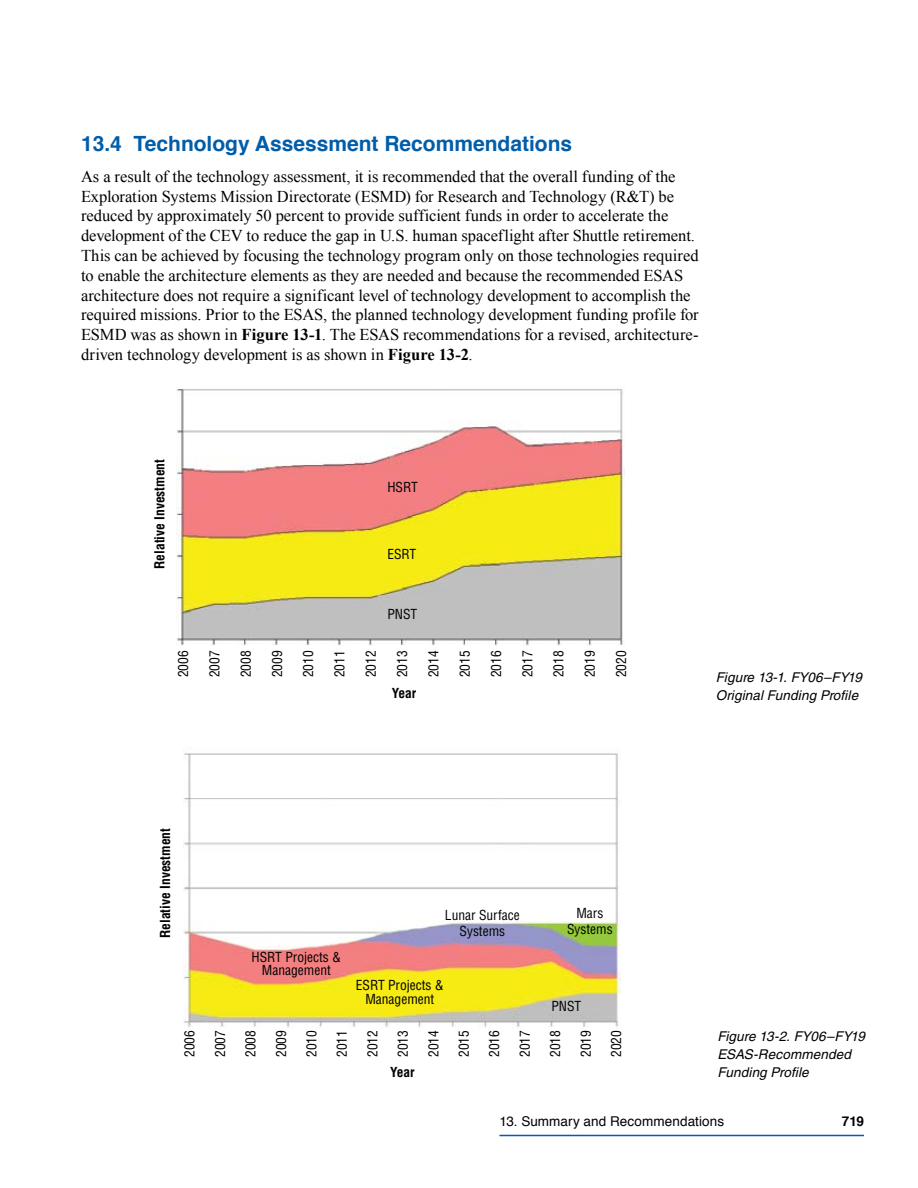
<style>
.page{position:relative;width:918px;height:1188px;background:#fff}
.page>*{position:absolute;margin:0;border:0;box-sizing:border-box;transform-origin:0 0}
.Sub_1{font:700 21px "Helvetica";color:#005daa}
.Body_no_indent{font:16.5px/19.8px "Times New Roman";letter-spacing:-.005em;color:#000}
.t1{font:condensed 13.5px/13.5px "Helvetica";color:#000;text-align:center}
.Table__Fig__titles{font:italic 13.5px/18px "Helvetica";letter-spacing:.005em;color:#000}
.t2{font:700 condensed 13.5px "Helvetica";color:#000}
.t3{font:13.5px "Helvetica";letter-spacing:.005em;color:#000}
.t4{font:700 13.5px "Helvetica";color:#000}
.s1{font-weight:700}
</style>
<div class="page">
<hr style="left:500px;top:1135px;width:364px;height:1px;background:#005daa">
<img style="left:176px;top:389px;width:449px;height:257px">
<img style="left:184px;top:753px;width:437px;height:274px">
<p class="Sub_1" style="left:81px;top:129px;width:493px">13.4 Technology Assessment Recommendations</p>
<p class="Body_no_indent" style="left:81px;top:166px;width:619px">As a result of the technology assessment, it is recommended that the overall funding of the Exploration Systems Mission Directorate (ESMD) for Research and Technology (R&amp;T) be reduced by approximately 50 percent to provide sufficient funds in order to accelerate the development of the CEV to reduce the gap in U.S. human spaceflight after Shuttle retirement.<br>This can be achieved by focusing the technology program only on those technologies required to enable the architecture elements as they are needed and because the recommended ESAS architecture does not require a significant level of technology development to accomplish the required missions. Prior to the ESAS, the planned technology development funding profile for ESMD was as shown in <span class="s1">Figure 13-1</span>. The ESAS recommendations for a revised, architecture&shy;driven technology development is as shown in <span class="s1">Figure 13-2</span>.</p>
<p class="t2" style="left:151px;top:569px;width:111px;rotate:-90deg">Relative Investment</p>
<p class="t1" style="left:387px;top:480px;width:32px">HSRT</p>
<p class="t1" style="left:387px;top:548px;width:31px">ESRT</p>
<p class="t1" style="left:387px;top:607px;width:32px">PNST</p>
<p class="t1" style="left:176px;top:677px;width:28px;rotate:-90deg">2006</p>
<p class="t1" style="left:208px;top:677px;width:28px;rotate:-90deg">2007</p>
<p class="t1" style="left:239px;top:677px;width:28px;rotate:-90deg">2008</p>
<p class="t1" style="left:270px;top:677px;width:28px;rotate:-90deg">2009</p>
<p class="t1" style="left:302px;top:677px;width:28px;rotate:-90deg">2010</p>
<p class="t1" style="left:333px;top:677px;width:28px;rotate:-90deg">2011</p>
<p class="t1" style="left:364px;top:677px;width:28px;rotate:-90deg">2012</p>
<p class="t1" style="left:395px;top:677px;width:28px;rotate:-90deg">2013</p>
<p class="t1" style="left:427px;top:677px;width:28px;rotate:-90deg">2014</p>
<p class="t1" style="left:458px;top:677px;width:28px;rotate:-90deg">2015</p>
<p class="t1" style="left:489px;top:677px;width:28px;rotate:-90deg">2016</p>
<p class="t1" style="left:521px;top:677px;width:28px;rotate:-90deg">2017</p>
<p class="t1" style="left:552px;top:677px;width:28px;rotate:-90deg">2018</p>
<p class="t1" style="left:583px;top:677px;width:28px;rotate:-90deg">2019</p>
<p class="t1" style="left:614px;top:677px;width:28px;rotate:-90deg">2020</p>
<p class="t2" style="left:392px;top:684px;width:26px">Year</p>
<p class="t2" style="left:157px;top:938px;width:111px;rotate:-90deg">Relative Investment</p>
<p class="t1" style="left:251px;top:950px;width:91px">HSRT Projects &amp;<br>Management</p>
<p class="t1" style="left:445px;top:907px;width:76px;line-height:16.2px">Lunar Surface<br>Systems</p>
<p class="t1" style="left:356px;top:978px;width:90px">ESRT Projects &amp;<br>Management</p>
<p class="t1" style="left:567px;top:905px;width:47px;line-height:16.2px">Mars<br>Systems</p>
<p class="t1" style="left:551px;top:999px;width:32px">PNST</p>
<p class="t1" style="left:183px;top:1057px;width:28px;rotate:-90deg">2006</p>
<p class="t1" style="left:213px;top:1057px;width:28px;rotate:-90deg">2007</p>
<p class="t1" style="left:244px;top:1057px;width:28px;rotate:-90deg">2008</p>
<p class="t1" style="left:274px;top:1057px;width:28px;rotate:-90deg">2009</p>
<p class="t1" style="left:305px;top:1057px;width:28px;rotate:-90deg">2010</p>
<p class="t1" style="left:335px;top:1057px;width:28px;rotate:-90deg">2011</p>
<p class="t1" style="left:366px;top:1057px;width:28px;rotate:-90deg">2012</p>
<p class="t1" style="left:396px;top:1057px;width:28px;rotate:-90deg">2013</p>
<p class="t1" style="left:427px;top:1057px;width:28px;rotate:-90deg">2014</p>
<p class="t1" style="left:457px;top:1057px;width:28px;rotate:-90deg">2015</p>
<p class="t1" style="left:488px;top:1057px;width:28px;rotate:-90deg">2016</p>
<p class="t1" style="left:518px;top:1057px;width:28px;rotate:-90deg">2017</p>
<p class="t1" style="left:548px;top:1057px;width:28px;rotate:-90deg">2018</p>
<p class="t1" style="left:579px;top:1057px;width:28px;rotate:-90deg">2019</p>
<p class="t1" style="left:609px;top:1057px;width:28px;rotate:-90deg">2020</p>
<p class="t2" style="left:390px;top:1063px;width:26px">Year</p>
<p class="Table__Fig__titles" style="left:716px;top:668px;width:148px">Figure 13-1. FY06–FY19<br>Original Funding Profile</p>
<p class="Table__Fig__titles" style="left:717px;top:1028px;width:149px">Figure 13-2. FY06–FY19<br>ESAS-Recommended<br>Funding Profile</p>
<p class="t3" style="left:500px;top:1112px;width:226px">13. Summary and Recommendations</p>
<p class="t4" style="left:842px;top:1112px;width:24px">719</p>
</div>
